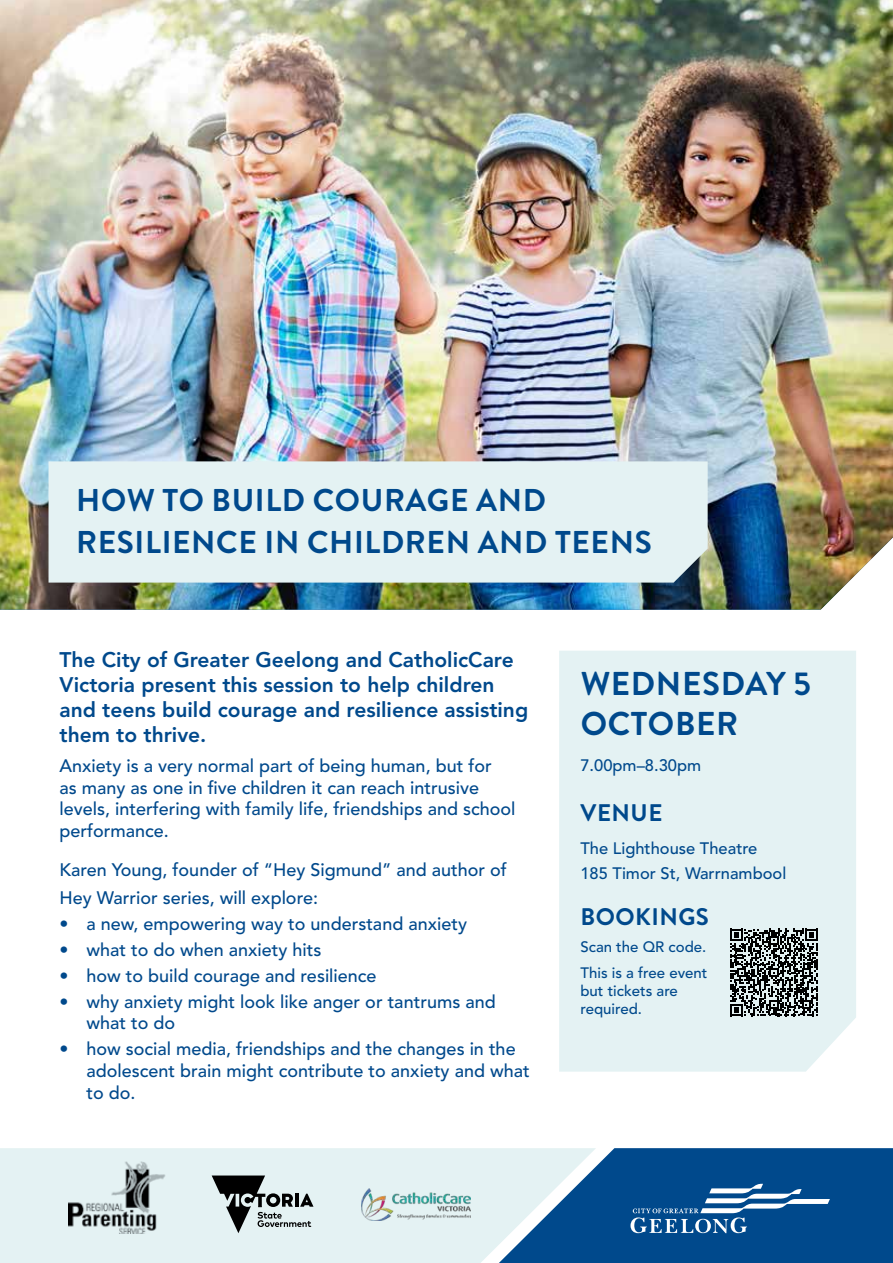
<style>
.page{position:relative;width:893px;height:1263px;background:#fff}
.page>*{position:absolute;margin:0;border:0;box-sizing:border-box;transform-origin:0 0}
.t1{font:700 33px/39.6px "Brandon Grotesque";letter-spacing:.02em;color:#00498c}
.t2{font:700 31.5px/42px "Brandon Grotesque";letter-spacing:.02em;color:#00498c}
.t3{font:700 24px "Brandon Grotesque";letter-spacing:.02em;color:#00498c}
.t4{font:800 21px/25.2px "Avenir LT Std";color:#00498c}
.t5{font:500 18px/21.6px "Avenir LT Std";color:#00498c}
.t6{font:500 16.5px/25px "Avenir LT Std";color:#00498c}
.t7{font:500 15px/26.5px "Avenir LT Std";color:#00498c}
</style>
<div class="page">
<div style="left:559px;top:651px;width:297px;height:421px;background:#e4f2f3"></div>
<svg style="left:730px;top:929px;width:88px;height:87px;background:#626868"></svg>
<img style="left:0;top:0;width:893px;height:610px">
<div style="left:596px;top:1148px;width:297px;height:115px;background:#00498c"></div>
<svg style="left:0;top:1148px;width:596px;height:115px;background:#cfe2e9"></svg>
<svg style="left:630px;top:1184px;width:200px;height:49px;background:#306ba1"></svg>
<svg style="left:212px;top:1175px;width:101px;height:58px;background:#97a0a1"></svg>
<img style="left:69px;top:1159px;width:98px;height:74px">
<div style="left:49px;top:461px;width:659px;height:122px;background:#e4f2f3"></div>
<img style="left:361px;top:1188px;width:109px;height:32px">
<h2 class="t2" style="left:76px;top:480px;width:577px">HOW TO BUILD COURAGE AND<br>RESILIENCE IN CHILDREN AND TEENS</h2>
<p class="t4" style="left:60px;top:647px;width:470px">The City of Greater Geelong and CatholicCare Victoria present this session to help children and teens build courage and resilience assisting them to thrive.</p>
<p class="t5" style="left:60px;top:756px;width:457px">Anxiety is a very normal part of being human, but for<br>as many as one in five children it can reach intrusive levels, interfering with family life, friendships and school performance.</p>
<p class="t5" style="left:60px;top:855px;width:449px;line-height:28.8px">Karen Young, founder of “Hey Sigmund” and author of<br>Hey Warrior series, will explore:</p>
<p class="t5" style="left:60px;top:914px;width:409px">• a new, empowering way to understand anxiety</p>
<p class="t5" style="left:60px;top:939px;width:264px">• what to do when anxiety hits</p>
<p class="t5" style="left:60px;top:965px;width:319px">• how to build courage and resilience</p>
<p class="t5" style="left:87px;top:991px;width:411px;text-indent:-27px">• why anxiety might look like anger or tantrums and what to do</p>
<p class="t5" style="left:87px;top:1039px;width:445px;text-indent:-27px">• how social media, friendships and the changes in the adolescent brain might contribute to anxiety and what to do.</p>
<h1 class="t1" style="left:581px;top:664px;width:232px">WEDNESDAY 5<br>OCTOBER</h1>
<p class="t6" style="left:580px;top:753px;width:122px">7.00pm–8.30pm</p>
<h3 class="t3" style="left:581px;top:796px;width:83px">VENUE</h3>
<p class="t6" style="left:580px;top:836px;width:207px">The Lighthouse Theatre<br>185 Timor St, Warrnambool</p>
<h3 class="t3" style="left:581px;top:900px;width:130px">BOOKINGS</h3>
<p class="t7" style="left:580px;top:933px;width:128px">Scan the QR code.<br>This is a free event</p>
<p class="t7" style="left:580px;top:982px;width:99px;line-height:18px">but tickets are required.</p>
</div>
